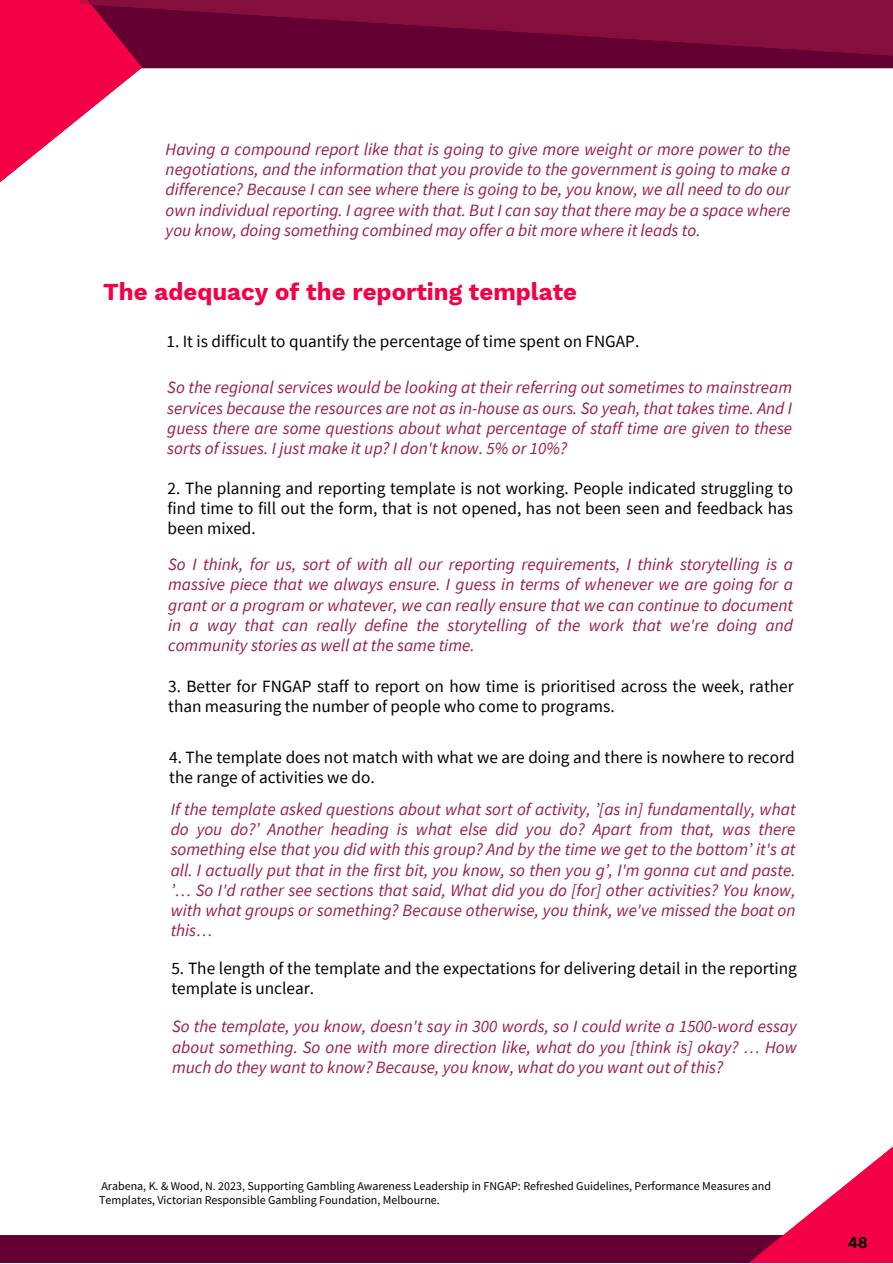
<style>
.page{position:relative;width:893px;height:1264px;background:#fff}
.page>*{position:absolute;margin:0;border:0;box-sizing:border-box;transform-origin:0 0}
.t1{font:700 24px "Work Sans";color:#f30046}
.t2{font:italic 17.25px/20.2px "Source Sans Pro";color:#9b1b46;text-align:justify}
.t3{font:17.25px/20.2px "Source Sans Pro";color:#000001}
.t4{font:700 15px "Inter";color:#000001}
.t5{font:12px/13.5px "Source Sans Pro";color:#000001}
</style>
<div class="page">
<div style="left:142px;top:57px;width:750px;height:11px;background:#640031"></div>
<svg style="left:0;top:0;width:142px;height:183px"></svg>
<div style="left:0;top:1234px;width:878px;height:28px;background:#640031"></div>
<svg style="left:736px;top:1147px;width:156px;height:115px"></svg>
<svg style="left:79px;top:0;width:813px;height:57px;fill:#840f3d"></svg>
<p class="t2" style="left:166px;top:139px;width:626px">Having a compound report like that is going to give more weight or more power to the negotiations, and the information that you provide to the government is going to make a difference? Because I can see where there is going to be, you know, we all need to do our own individual reporting. I agree with that. But I can say that there may be a space where you know, doing something combined may offer a bit more where it leads to.</p>
<p class="t1" style="left:103px;top:277px;width:475px">The adequacy of the reporting template</p>
<p class="t3" style="left:166px;top:330px;width:474px">1. It is difficult to quantify the percentage of time spent on FNGAP.</p>
<p class="t2" style="left:167px;top:377px;width:626px">So the regional services would be looking at their referring out sometimes to mainstream services because the resources are not as in-house as ours. So yeah, that takes time. And I guess there are some questions about what percentage of staff time are given to these sorts of issues. I just make it up? I don't know. 5% or 10%?</p>
<p class="t3" style="left:168px;top:477px;width:627px;text-align:justify">2. The planning and reporting template is not working. People indicated struggling to find time to fill out the form, that is not opened, has not been seen and feedback has been mixed.</p>
<p class="t2" style="left:168px;top:554px;width:626px">So I think, for us, sort of with all our reporting requirements, I think storytelling is a massive piece that we always ensure. I guess in terms of whenever we are going for a grant or a program or whatever, we can really ensure that we can continue to document in a way that can really define the storytelling of the work that we're doing and community stories as well at the same time.</p>
<p class="t3" style="left:168px;top:675px;width:627px">3. Better for FNGAP staff to report on how time is prioritised across the week, rather than measuring the number of people who come to programs.</p>
<p class="t3" style="left:169px;top:746px;width:627px">4. The template does not match with what we are doing and there is nowhere to record the range of activities we do.</p>
<p class="t2" style="left:171px;top:798px;width:626px">If the template asked questions about what sort of activity, ’[as in] fundamentally, what do you do?’ Another heading is what else did you do? Apart from that, was there something else that you did with this group? And by the time we get to the bottom’ it's at all. I actually put that in the first bit, you know, so then you g’, I'm gonna cut and paste. ’… So I'd rather see sections that said, What did you do [for] other activities? You know, with what groups or something? Because otherwise, you think, we've missed the boat on this…</p>
<p class="t3" style="left:171px;top:957px;width:627px">5. The length of the template and the expectations for delivering detail in the reporting template is unclear.</p>
<p class="t2" style="left:172px;top:1016px;width:626px">So the template, you know, doesn't say in 300 words, so I could write a 1500-word essay about something. So one with more direction like, what do you [think is] okay? … How much do they want to know? Because, you know, what do you want out of this?</p>
<p class="t5" style="left:99px;top:1179px;width:673px">Arabena, K. &amp; Wood, N. 2023, Supporting Gambling Awareness Leadership in FNGAP: Refreshed Guidelines, Performance Measures and<br>Templates, Victorian Responsible Gambling Foundation, Melbourne.</p>
<p class="t4" style="left:847px;top:1233px;width:22px">48</p>
</div>
